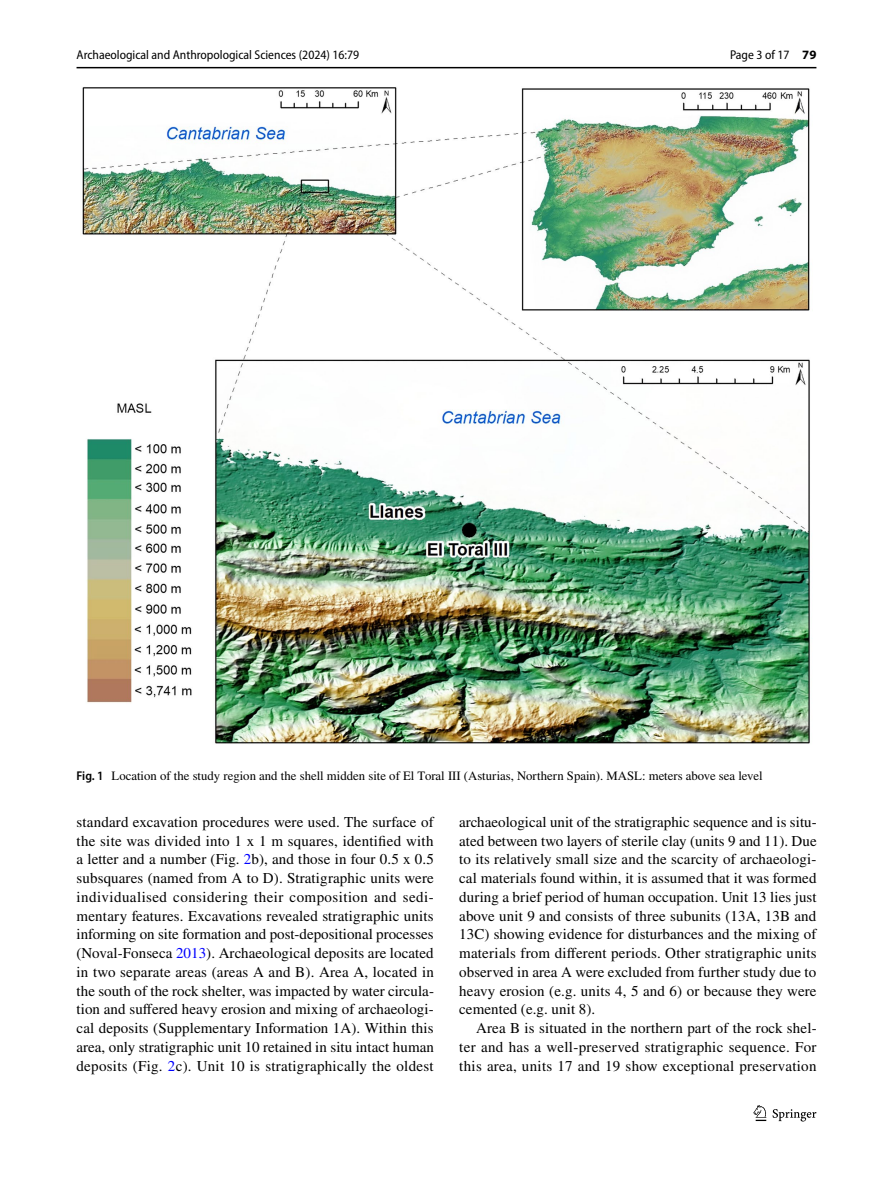
<style>
.page{position:relative;width:893px;height:1187px;background:#fff}
.page>*{position:absolute;margin:0;border:0;box-sizing:border-box;transform-origin:0 0}
.t1{font:15px/18.8px "STIX";letter-spacing:.02em;color:#000;text-align:justify}
.t2{font:12.75px "STIX";color:#000}
.t3{font:semi-condensed 12.75px "Myriad Pro";color:#000}
.s1{font-weight:700;font-stretch:normal}
.s2{font-family:"Myriad Pro";font-weight:600;font-stretch:semi-condensed}
.s3{color:#00f}
</style>
<div class="page">
<hr style="left:77px;top:67px;width:739px;height:1px;background:#000">
<svg style="left:753px;top:1105px;width:13px;height:15px"></svg>
<svg style="left:773px;top:1109px;width:43px;height:12px"></svg>
<img style="left:82px;top:87px;width:728px;height:657px">
<p class="t3" style="left:77px;top:48px;width:284px">Archaeological and Anthropological Sciences (2024) 16:79</p>
<p class="t3" style="left:730px;top:48px;width:88px">Page 3 of 17 <span class="s1">79</span></p>
<p class="t2" style="left:77px;top:766px;width:687px"><span class="s2">Fig. 1</span> Location of the study region and the shell midden site of El Toral III (Asturias, Northern Spain). MASL: meters above sea level</p>
<p class="t1" style="left:77px;top:813px;width:359px">standard excavation procedures were used. The surface of the site was divided into 1 x 1 m squares, identified with a letter and a number (Fig. <span class="s3">2</span>b), and those in four 0.5 x 0.5 subsquares (named from A to D). Stratigraphic units were individualised considering their composition and sedi&shy;mentary features. Excavations revealed stratigraphic units informing on site formation and post-depositional processes (Noval-Fonseca <span class="s3">2013</span>). Archaeological deposits are located in two separate areas (areas A and B). Area A, located in the south of the rock shelter, was impacted by water circula&shy;tion and suffered heavy erosion and mixing of archaeologi&shy;cal deposits (Supplementary Information 1A). Within this area, only stratigraphic unit 10 retained in situ intact human deposits (Fig. <span class="s3">2</span>c). Unit 10 is stratigraphically the oldest</p>
<p class="t1" style="left:459px;top:813px;width:359px">archaeological unit of the stratigraphic sequence and is situ&shy;ated between two layers of sterile clay (units 9 and 11). Due to its relatively small size and the scarcity of archaeologi&shy;cal materials found within, it is assumed that it was formed during a brief period of human occupation. Unit 13 lies just above unit 9 and consists of three subunits (13A, 13B and 13C) showing evidence for disturbances and the mixing of materials from different periods. Other stratigraphic units observed in area A were excluded from further study due to heavy erosion (e.g. units 4, 5 and 6) or because they were cemented (e.g. unit 8).</p>
<p class="t1" style="left:459px;top:1019px;width:359px;text-indent:17px">Area B is situated in the northern part of the rock shel&shy;ter and has a well-preserved stratigraphic sequence. For this area, units 17 and 19 show exceptional preservation</p>
</div>
